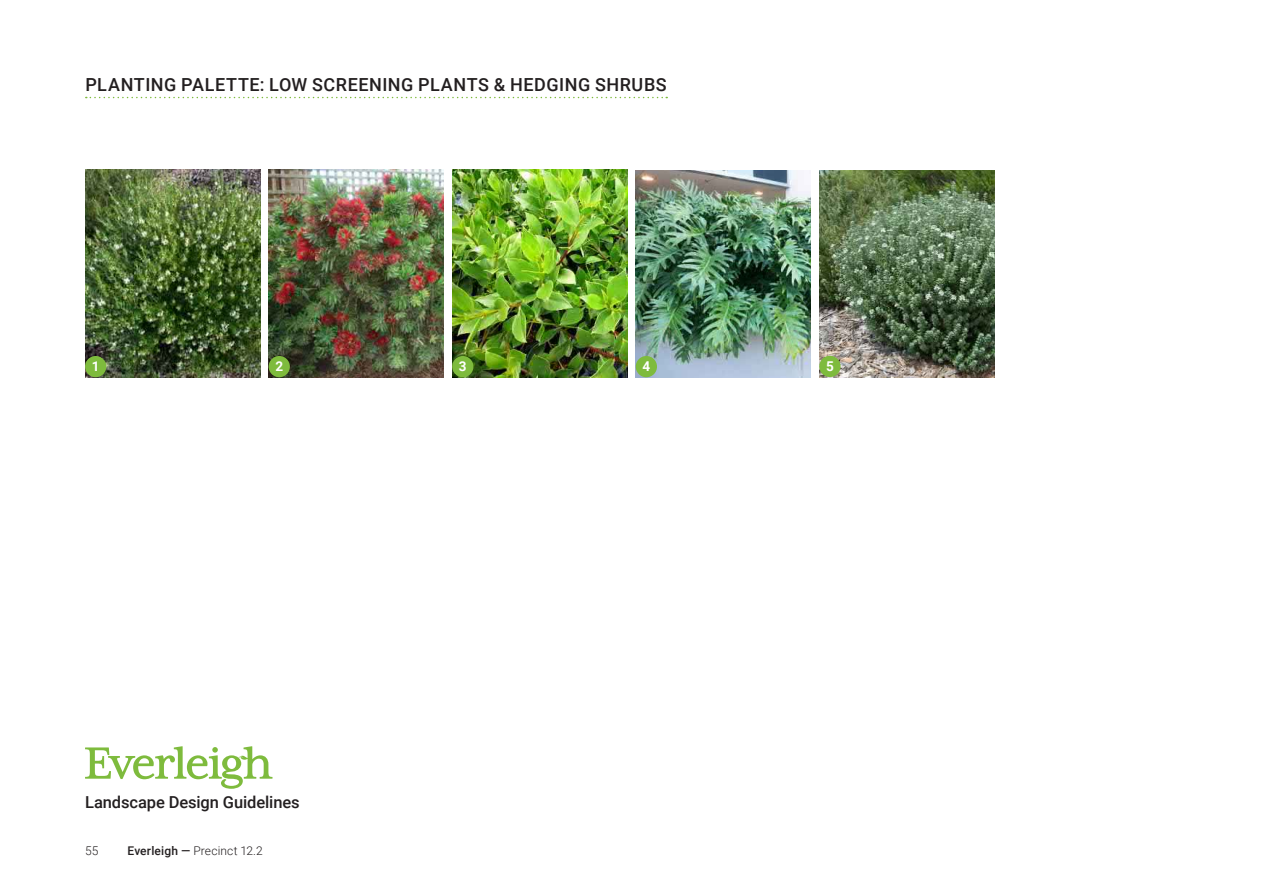
<style>
.page{position:relative;width:1263px;height:893px;background:#fff}
.page>*{position:absolute;margin:0;border:0;box-sizing:border-box;transform-origin:0 0}
.Heading_3_Appendix_G{font:500 18px "Roboto";letter-spacing:.03em;color:#231f20}
.H3_Not_TOC{font:500 16.5px "Roboto";letter-spacing:-.005em;color:#231f20}
.t1{font:700 13.5px "Roboto";color:#fff}
.Footer_LHS{font:300 12px "Roboto";color:#231f20}
.s1{font-weight:500}
</style>
<div class="page">
<svg style="left:85px;top:746px;width:187px;height:43px"></svg>
<svg style="left:86px;top:97px;width:581px;height:1px"></svg>
<img style="left:85px;top:169px;width:175px;height:208px">
<img style="left:269px;top:169px;width:175px;height:208px">
<img style="left:452px;top:169px;width:175px;height:208px">
<img style="left:636px;top:170px;width:175px;height:207px">
<img style="left:819px;top:170px;width:175px;height:207px">
<div style="left:85px;top:356px;width:21px;height:21px;background:#7ebb3d;border-radius:50%"></div>
<div style="left:269px;top:356px;width:21px;height:21px;background:#7ebb3d;border-radius:50%"></div>
<div style="left:452px;top:356px;width:21px;height:21px;background:#7ebb3d;border-radius:50%"></div>
<div style="left:636px;top:356px;width:21px;height:21px;background:#7ebb3d;border-radius:50%"></div>
<div style="left:819px;top:356px;width:21px;height:21px;background:#7ebb3d;border-radius:50%"></div>
<p class="Heading_3_Appendix_G" style="left:85px;top:72px;width:583px">PLANTING PALETTE: LOW SCREENING PLANTS &amp; HEDGING SHRUBS</p>
<p class="t1" style="left:92px;top:357px;width:9px">1</p>
<p class="t1" style="left:275px;top:357px;width:9px">2</p>
<p class="t1" style="left:459px;top:357px;width:9px">3</p>
<p class="t1" style="left:642px;top:357px;width:9px">4</p>
<p class="t1" style="left:826px;top:357px;width:9px">5</p>
<p class="H3_Not_TOC" style="left:85px;top:790px;width:216px">Landscape Design Guidelines</p>
<p class="Footer_LHS" style="left:85px;top:842px;width:15px">55</p>
<p class="Footer_LHS" style="left:128px;top:842px;width:137px"><span class="s1">Everleigh —</span> Precinct 12.2</p>
</div>
